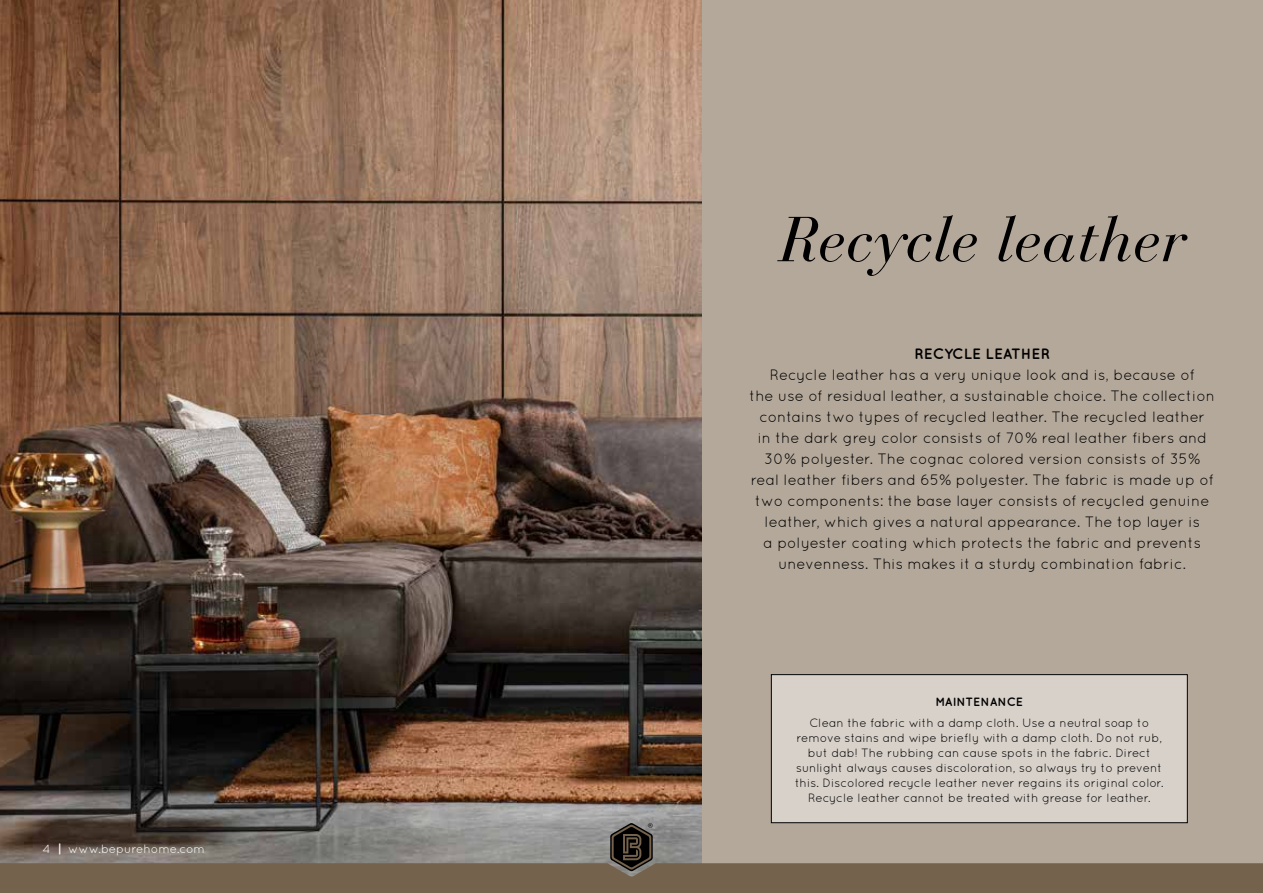
<style>
.page{position:relative;width:1263px;height:893px;background:#b4a89a}
.page>*{position:absolute;margin:0;border:0;box-sizing:border-box;transform-origin:0 0}
.t1{font:italic 63px "Bauer Bodoni";color:#000}
.t2{font:15px/21px "Quicksand";color:#000;text-align:center}
.t3{font:700 15px "Quicksand";color:#000}
.t4{font:12px/15px "Quicksand";color:#000;text-align:center}
.t5{font:12px "Quicksand";color:#fff}
.t6{font:700 12px "Quicksand";color:#000}
.s1{font-weight:700}
</style>
<div class="page">
<div style="left:771px;top:674px;width:417px;height:149px;background:#d8d1ca"></div>
<img style="left:0;top:0;width:702px;height:823px">
<svg style="left:0;top:823px;width:1263px;height:70px"></svg>
<div style="left:771px;top:674px;width:417px;height:149px;border:1px solid #000"></div>
<p class="t5" style="left:43px;top:842px;width:164px">4 <span class="s1">|</span> www.bepurehome.com</p>
<h1 class="t1" style="left:779px;top:202px;width:407px">Recycle leather</h1>
<p class="t3" style="left:914px;top:345px;width:137px">RECYCLE LEATHER</p>
<p class="t2" style="left:750px;top:364px;width:467px">Recycle leather has a very unique look and is, because of<br>the use of residual leather, a sustainable choice. The collection contains two types of recycled leather. The recycled leather<br>in the dark grey color consists of 70% real leather fibers and 30% polyester. The cognac colored version consists of 35% real leather fibers and 65% polyester. The fabric is made up of two components: the base layer consists of recycled genuine leather, which gives a natural appearance. The top layer is<br>a polyester coating which protects the fabric and prevents unevenness. This makes it a sturdy combination fabric.</p>
<p class="t6" style="left:936px;top:695px;width:89px">MAINTENANCE</p>
<p class="t4" style="left:795px;top:715px;width:370px">Clean the fabric with a damp cloth. Use a neutral soap to remove stains and wipe briefly with a damp cloth. Do not rub, but dab! The rubbing can cause spots in the fabric. Direct sunlight always causes discoloration, so always try to prevent this. Discolored recycle leather never regains its original color.<br>Recycle leather cannot be treated with grease for leather.</p>
</div>
